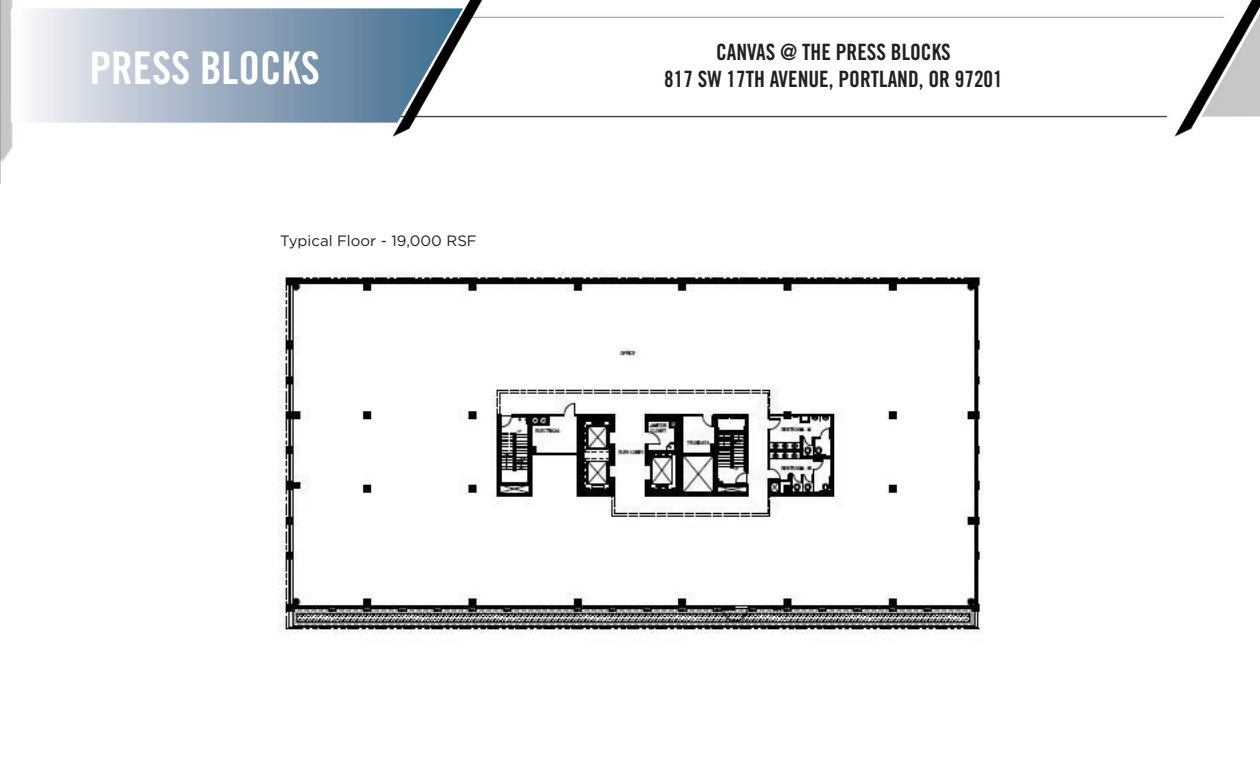
<style>
.page{position:relative;width:1260px;height:765px;background:#fff}
.page>*{position:absolute;margin:0;border:0;box-sizing:border-box;transform-origin:0 0}
.t1{font:45px "Trade Gothic LT Std Bd Cn 20";color:#fff;scale:.96 1}
.t2{font:22.5px/27px "Trade Gothic LT Std Bd Cn 20";color:#231f20;text-align:center;scale:.96 1}
.t3{font:15px "Gotham";color:#231f20}
</style>
<div class="page">
<img style="left:0;top:0;width:1260px;height:184px">
<svg style="left:11px;top:8px;width:452px;height:115px;background:#a0b0c2"></svg>
<img style="left:278px;top:271px;width:704px;height:364px">
<p class="t1" style="left:90px;top:41px;width:241px">PRESS BLOCKS</p>
<p class="t2" style="left:664px;top:39px;width:354px">CANVAS @ THE PRESS BLOCKS<br>817 SW 17TH AVENUE, PORTLAND, OR 97201</p>
<p class="t3" style="left:280px;top:231px;width:198px">Typical Floor - 19,000 RSF</p>
</div>
